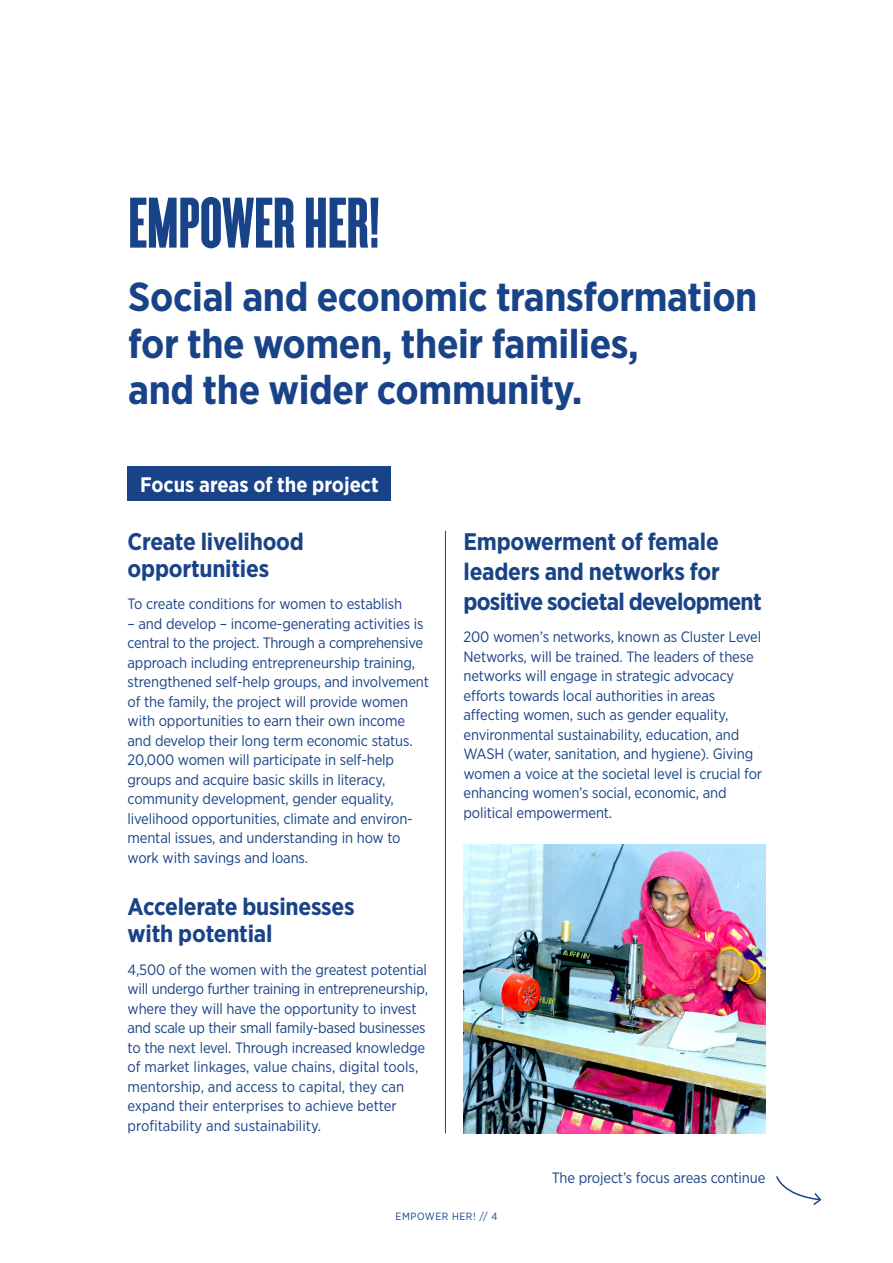
<style>
.page{position:relative;width:893px;height:1263px;background:#fff}
.page>*{position:absolute;margin:0;border:0;box-sizing:border-box;transform-origin:0 0}
.t1{font:75px "Cyclone Layers Background";color:#194388}
.t2{font:700 40.5px/46.5px "Gotham Narrow";letter-spacing:-.01em;color:#194388}
.t3{font:700 24px/27px "Gotham Narrow";letter-spacing:-.01em;color:#194388}
.t4{font:700 21px "Gotham Narrow";color:#fff}
.t5{font:15px/19.5px "Gotham Narrow";letter-spacing:-.01em;color:#194388}
._2_Mellis{font:10.5px "Gotham Narrow";letter-spacing:.05em;color:#194388}
</style>
<div class="page">
<img style="left:463px;top:844px;width:302px;height:289px">
<div style="left:128px;top:467px;width:263px;height:34px;background:#194388"></div>
<hr style="left:445px;top:531px;width:1px;height:602px;background:#194388">
<svg style="left:776px;top:1176px;width:46px;height:29px"></svg>
<p class="t1" style="left:128px;top:171px;width:253px">EMPOWER HER!</p>
<p class="t2" style="left:128px;top:273px;width:631px">Social and economic transformation for the women, their families,<br>and the wider community.</p>
<p class="t4" style="left:140px;top:471px;width:240px">Focus areas of the project</p>
<p class="t3" style="left:128px;top:528px;width:178px">Create livelihood opportunities</p>
<p class="t5" style="left:128px;top:594px;width:276px">To create conditions for women to establish</p>
<p class="t5" style="left:128px;top:613px;width:303px">– and develop – income-generating activities is central to the project. Through a comprehensive approach including entrepreneurship training, strengthened self-help groups, and involvement of the family, the project will provide women with opportunities to earn their own income and develop their long term economic status.<br>20,000 women will participate in self-help groups and acquire basic skills in literacy, community development, gender equality, livelihood opportunities, climate and environ&shy;mental issues, and understanding in how to work with savings and loans.</p>
<p class="t3" style="left:128px;top:893px;width:228px">Accelerate businesses with potential</p>
<p class="t5" style="left:128px;top:959px;width:302px">4,500 of the women with the greatest potential will undergo further training in entrepreneurship, where they will have the opportunity to invest and scale up their small family-based businesses to the next level. Through increased knowledge of market linkages, value chains, digital tools, mentorship, and access to capital, they can expand their enterprises to achieve better profitability and sustainability.</p>
<p class="t3" style="left:463px;top:526px;width:300px;line-height:30px">Empowerment of female leaders and networks for positive societal development</p>
<p class="t5" style="left:463px;top:627px;width:300px">200 women’s networks, known as Cluster Level Networks, will be trained. The leaders of these networks will engage in strategic advocacy efforts towards local authorities in areas affecting women, such as gender equality, environmental sustainability, education, and WASH (water, sanitation, and hygiene). Giving women a voice at the societal level is crucial for enhancing women’s social, economic, and political empowerment.</p>
<p class="t5" style="left:552px;top:1167px;width:215px">The project’s focus areas continue</p>
<p class="_2_Mellis" style="left:396px;top:1209px;width:103px">EMPOWER HER! // 4</p>
</div>
